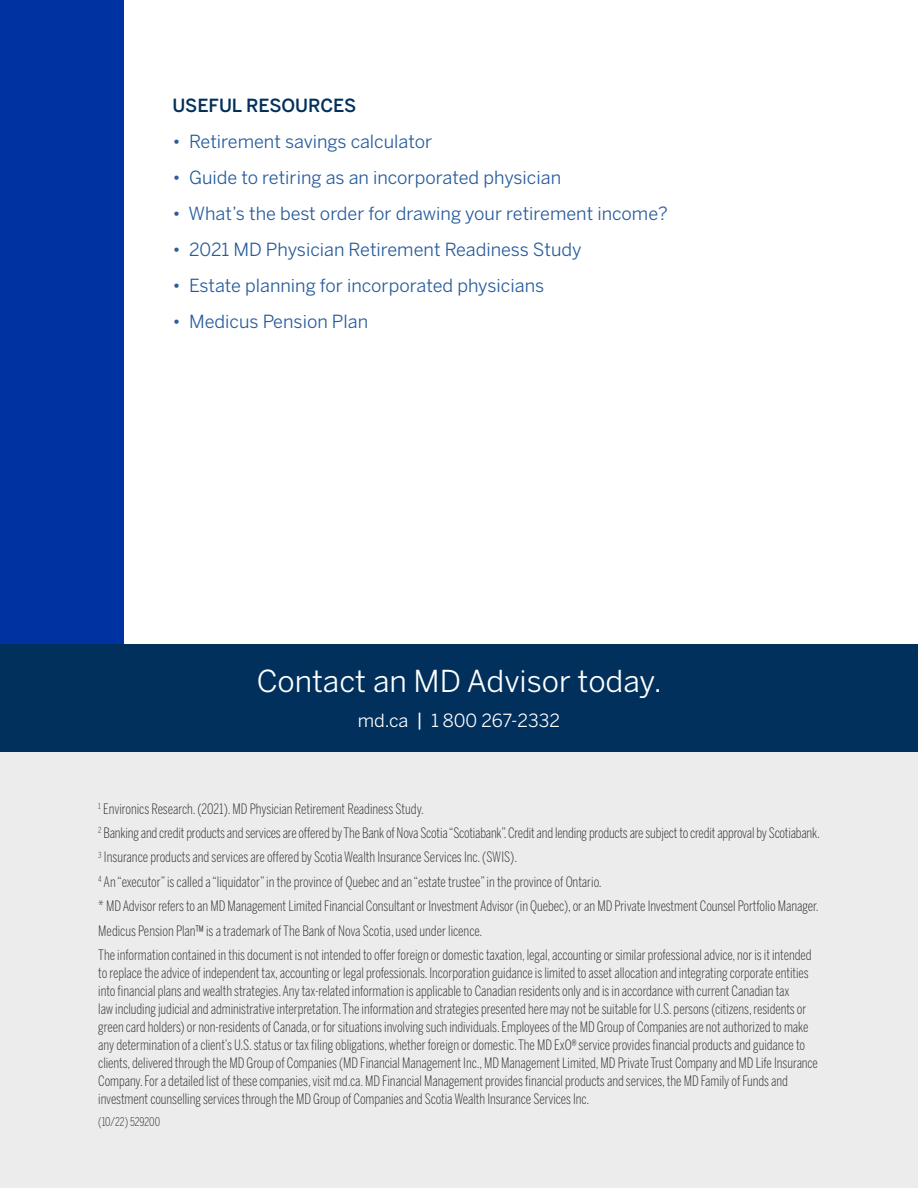
<style>
.page{position:relative;width:918px;height:1188px;background:#fff}
.page>*{position:absolute;margin:0;border:0;box-sizing:border-box;transform-origin:0 0}
.Endorsment{font:30px "Benton Sans";color:#fff}
.Bullet_Points{font:18px "Benton Sans";color:#275b9b}
.CTA{font:18px "Benton Sans";color:#fff}
.Subheader{font:500 18px "Benton Sans";color:#00305b}
.Disclaimers{font:300 14.25px/18px "Benton Sans Compressed";letter-spacing:-.005em;color:#333}
.Disclaimers-2{font:300 12px "Benton Sans Compressed";letter-spacing:-.005em;color:#333}
.s1{font-style:inherit}
</style>
<div class="page">
<div style="left:0;top:0;width:123px;height:698px;background:#0033a1"></div>
<div style="left:0;top:737px;width:918px;height:451px;background:#ececed"></div>
<div style="left:0;top:644px;width:918px;height:108px;background:#00305b"></div>
<h2 class="Subheader" style="left:173px;top:94px;width:185px">USEFUL RESOURCES</h2>
<p class="Bullet_Points" style="left:173px;top:131px;width:261px">• Retirement savings calculator</p>
<p class="Bullet_Points" style="left:173px;top:167px;width:390px">• Guide to retiring as an incorporated physician</p>
<p class="Bullet_Points" style="left:173px;top:203px;width:497px">• What’s the best order for drawing your retirement income?</p>
<p class="Bullet_Points" style="left:173px;top:239px;width:411px">• 2021 MD Physician Retirement Readiness Study</p>
<p class="Bullet_Points" style="left:173px;top:275px;width:373px">• Estate planning for incorporated physicians</p>
<p class="Bullet_Points" style="left:173px;top:311px;width:197px">• Medicus Pension Plan</p>
<p class="Endorsment" style="left:257px;top:663px;width:407px">Contact an MD Advisor today.</p>
<p class="CTA" style="left:358px;top:710px;width:204px">md.ca <span class="s1">|</span> 1 800 267-2332</p>
<p class="Disclaimers" style="left:98px;top:799px;width:327px"><sup>1</sup> Environics Research. (2021). MD Physician Retirement Readiness Study.</p>
<p class="Disclaimers" style="left:98px;top:824px;width:723px"><sup>2</sup> Banking and credit products and services are offered by The Bank of Nova Scotia “Scotiabank”. Credit and lending products are subject to credit approval by Scotiabank.</p>
<p class="Disclaimers" style="left:98px;top:848px;width:420px"><sup>3</sup> Insurance products and services are offered by Scotia Wealth Insurance Services Inc. (SWIS).</p>
<p class="Disclaimers" style="left:98px;top:873px;width:505px"><sup>4</sup> An “executor” is called a “liquidator” in the province of Quebec and an “estate trustee” in the province of Ontario.</p>
<p class="Disclaimers" style="left:98px;top:897px;width:722px">* MD Advisor refers to an MD Management Limited Financial Consultant or Investment Advisor (in Quebec), or an MD Private Investment Counsel Portfolio Manager.</p>
<p class="Disclaimers" style="left:98px;top:922px;width:386px">Medicus Pension Plan™ is a trademark of The Bank of Nova Scotia, used under licence.</p>
<p class="Disclaimers" style="left:98px;top:946px;width:721px">The information contained in this document is not intended to offer foreign or domestic taxation, legal, accounting or similar professional advice, nor is it intended to replace the advice of independent tax, accounting or legal professionals. Incorporation guidance is limited to asset allocation and integrating corporate entities into financial plans and wealth strategies. Any tax-related information is applicable to Canadian residents only and is in accordance with current Canadian tax<br>law including judicial and administrative interpretation. The information and strategies presented here may not be suitable for U.S. persons (citizens, residents or green card holders) or non-residents of Canada, or for situations involving such individuals. Employees of the MD Group of Companies are not authorized to make any determination of a client’s U.S. status or tax filing obligations, whether foreign or domestic. The MD ExO® service provides financial products and guidance to clients, delivered through the MD Group of Companies (MD Financial Management Inc., MD Management Limited, MD Private Trust Company and MD Life Insurance Company. For a detailed list of these companies, visit md.ca. MD Financial Management provides financial products and services, the MD Family of Funds and investment counselling services through the MD Group of Companies and Scotia Wealth Insurance Services Inc.</p>
<p class="Disclaimers-2" style="left:98px;top:1114px;width:63px">(10/22) 529200</p>
</div>
